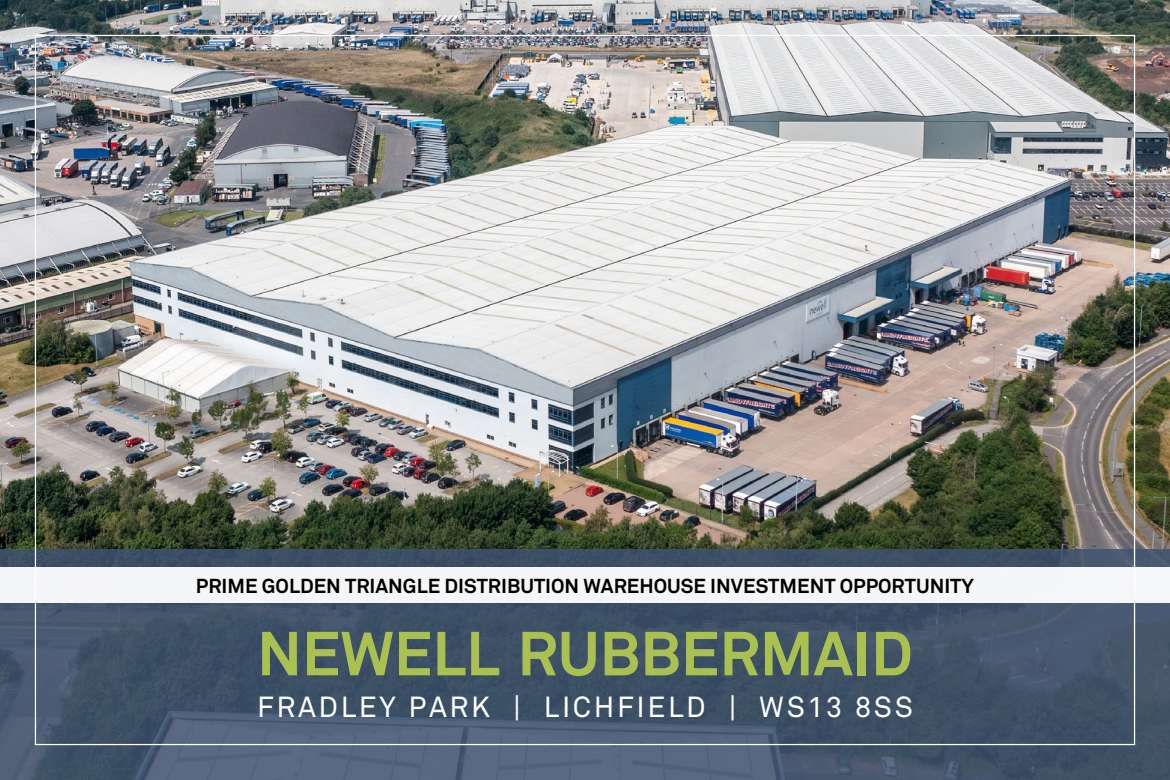
<style>
.page{position:relative;width:1170px;height:780px;background:#fff}
.page>*{position:absolute;margin:0;border:0;box-sizing:border-box;transform-origin:0 0}
.t1{font:700 61.25px "Akkurat";color:#aac151}
.t2{font:28.75px "Akkurat";letter-spacing:.09em;color:#fff}
.t3{font:700 20px "Akkurat";color:#000}
</style>
<div class="page">
<img style="left:0;top:0;width:1169px;height:549px">
<svg style="left:0;top:549px;width:1169px;height:231px;background:#45566c"></svg>
<div style="left:0;top:567px;width:1169px;height:35px;background:#f4f5f7"></div>
<p class="t3" style="left:196px;top:573px;width:779px">PRIME GOLDEN TRIANGLE DISTRIBUTION WAREHOUSE INVESTMENT OPPORTUNITY</p>
<h1 class="t1" style="left:257px;top:615px;width:657px">NEWELL RUBBERMAID</h1>
<h2 class="t2" style="left:257px;top:690px;width:657px">FRADLEY PARK | LICHFIELD | WS13 8SS</h2>
</div>
